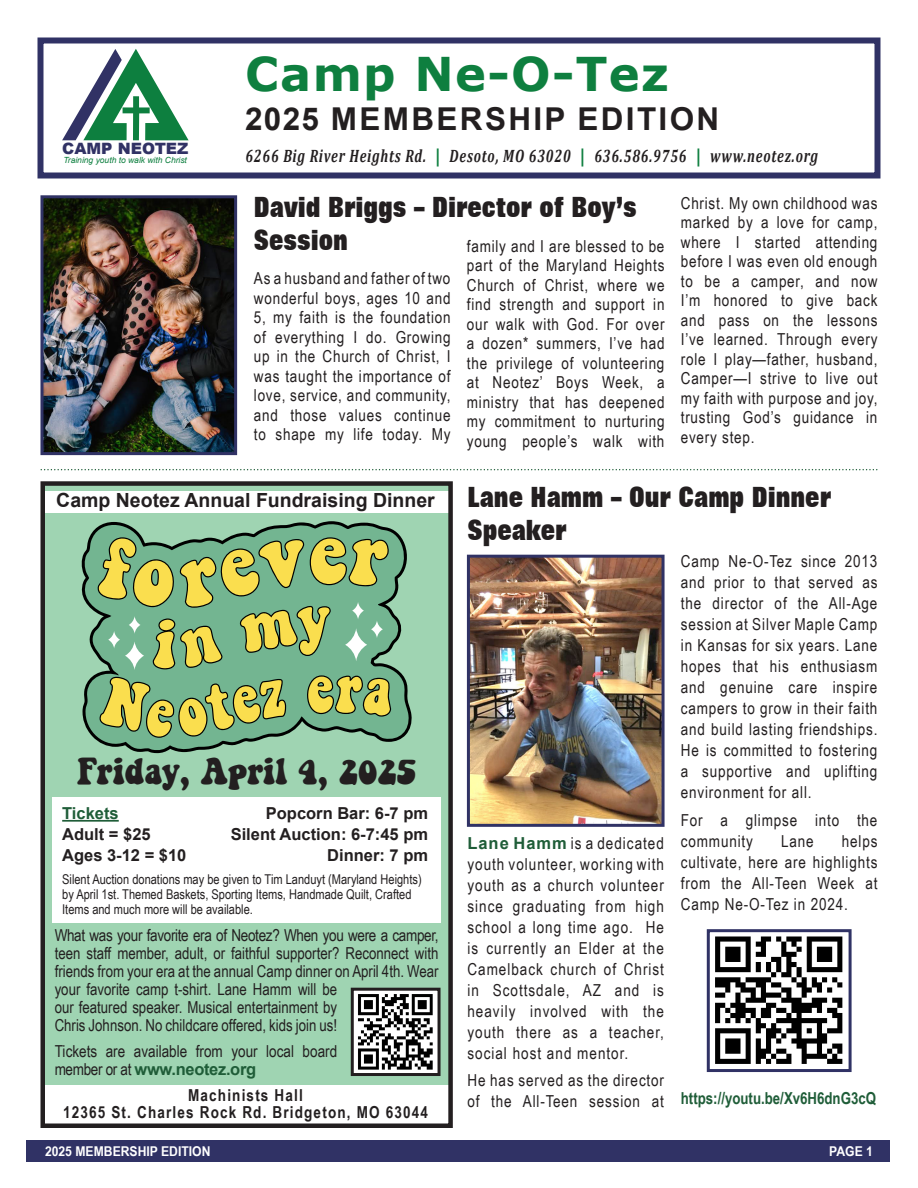
<style>
.page{position:relative;width:918px;height:1188px;background:#fff}
.page>*{position:absolute;margin:0;border:0;box-sizing:border-box;transform-origin:0 0}
.t1{font:700 46.5px "Verdana";letter-spacing:.03em;color:#0e7f3f}
.t2{font:34.5px "Keepon Truckin";color:#231f20}
.t3{font:700 31.5px "Arial";letter-spacing:.075em;color:#231f20}
.t4{font:800 28.05px/33px "Folio BT";color:#231f20;scale:.75 1}
.t5{font:700 19.5px "Arial";color:#231f20}
.t6{font:italic 700 18px "Cambria";letter-spacing:.06em;color:#231f20;scale:.75 1}
.t7{font:16.5px/19.5px "Arial Narrow";letter-spacing:.045em;color:#231f20;text-align:justify}
.t8{font:16.5px/18px "Arial Narrow";color:#231f20}
.t9{font:700 16.5px "Arial";color:#231f20}
.t10{font:700 16.5px "Arial Narrow";letter-spacing:.07em;color:#231f20}
.t11{font:700 16.5px "Arial Narrow";color:#1f5d38}
.t12{font:700 16.5px "Arial";color:#1f5d38}
.t13{font:900 15.6px "Arial";color:#313265}
.t14{font:13.5px/15px "Arial Narrow";color:#231f20}
.t15{font:700 13.5px "Arial Narrow";color:#fff;scale:1.1 1}
.t16{font:italic 8.4px "Arial";color:#0d7f3f}
.s1{font-family:"Futura PT";font-weight:800;font-style:normal;color:#0e7f3f}
.s2{font-family:"Arial";font-weight:700;color:#1f5d38}
</style>
<div class="page">
<div style="left:43px;top:484px;width:408px;height:601px;background:#9fd4b2"></div>
<div style="left:38px;top:38px;width:842px;height:140px;border:6px solid #303265"></div>
<div style="left:26px;top:1140px;width:864px;height:22px;background:#303265"></div>
<svg style="left:62px;top:49px;width:127px;height:91px"></svg>
<svg style="left:41px;top:469px;width:837px;height:1px"></svg>
<div style="left:52px;top:797px;width:389px;height:125px;background:#fff"></div>
<div style="left:35px;top:491px;width:427px;height:21px;background:#fff"></div>
<hr style="left:62px;top:820px;width:57px;height:2px;background:#1f5d38">
<svg style="left:81px;top:521px;width:329px;height:230px"></svg>
<svg style="left:97px;top:537px;width:292px;height:132px;background:#95b474"></svg>
<svg style="left:99px;top:677px;width:187px;height:61px;background:#9cb267"></svg>
<svg style="left:307px;top:675px;width:84px;height:42px;background:#a8b059"></svg>
<div style="left:40px;top:481px;width:413px;height:647px;border:4px solid #231f20"></div>
<img style="left:355px;top:992px;width:82px;height:80px">
<div style="left:351px;top:988px;width:90px;height:88px;border:3px solid #231f20"></div>
<img style="left:471px;top:559px;width:190px;height:264px">
<div style="left:467px;top:555px;width:198px;height:272px;border:3px solid #303265"></div>
<img style="left:715px;top:936px;width:128px;height:128px">
<div style="left:707px;top:929px;width:145px;height:143px;border:3px solid #303265"></div>
<img style="left:44px;top:199px;width:189px;height:252px">
<div style="left:40px;top:195px;width:197px;height:260px;border:3px solid #303265"></div>
<p class="t13" style="left:62px;top:137px;width:128px">CAMP NEOTEZ</p>
<p class="t16" style="left:63px;top:155px;width:125px">Training youth to walk with Christ</p>
<p class="t1" style="left:245px;top:42px;width:425px">Camp Ne-O-Tez</p>
<p class="t3" style="left:245px;top:97px;width:476px">2025 MEMBERSHIP EDITION</p>
<p class="t6" style="left:245px;top:143px;width:765px">6266 Big River Heights Rd. <span class="s1">|</span> Desoto, MO 63020 <span class="s1">|</span> 636.586.9756 <span class="s1">|</span> www.neotez.org</p>
<p class="t4" style="left:254px;top:190px;width:512px">David Briggs – Director of Boy’s<br>Session</p>
<p class="t7" style="left:467px;top:236px;width:199px">family and I are blessed to be part of the Maryland Heights Church of Christ, where we find strength and support in our walk with God. For over a dozen* summers, I’ve had the privilege of volunteering at Neotez’ Boys Week, a ministry that has deepened my commitment to nurturing young people’s walk with</p>
<p class="t7" style="left:254px;top:268px;width:198px">As a husband and father of two wonderful boys, ages 10 and 5, my faith is the foundation of everything I do. Growing up in the Church of Christ, I was taught the importance of love, service, and community, and those values continue to shape my life today. My</p>
<p class="t7" style="left:681px;top:193px;width:198px">Christ. My own childhood was marked by a love for camp, where I started attending before I was even old enough to be a camper, and now I’m honored to give back and pass on the lessons I’ve learned. Through every role I play—father, husband, Camper—I strive to live out my faith with purpose and joy, trusting God’s guidance in every step.</p>
<p class="t5" style="left:56px;top:487px;width:380px">Camp Neotez Annual Fundraising Dinner</p>
<p class="t2" style="left:77px;top:756px;width:341px">Friday, April 4, 2025</p>
<p class="t9" style="left:266px;top:802px;width:164px">Popcorn Bar: 6-7 pm</p>
<p class="t9" style="left:231px;top:823px;width:199px">Silent Auction: 6-7:45 pm</p>
<p class="t9" style="left:327px;top:844px;width:102px">Dinner: 7 pm</p>
<p class="t12" style="left:62px;top:802px;width:58px">Tickets</p>
<p class="t9" style="left:62px;top:823px;width:90px">Adult = $25</p>
<p class="t9" style="left:62px;top:844px;width:126px">Ages 3-12 = $10</p>
<p class="t14" style="left:62px;top:871px;width:361px">Silent Auction donations may be given to Tim Landuyt (Maryland Heights) by April 1st. Themed Baskets, Sporting Items, Handmade Quilt, Crafted<br>Items and much more will be available.</p>
<p class="t8" style="left:55px;top:926px;width:385px">What was your favorite era of Neotez? When you were a camper, teen staff member, adult, or faithful supporter? Reconnect with friends from your era at the annual Camp dinner on April 4th. Wear your favorite camp t-shirt. Lane Hamm will be<br>our featured speaker. Musical entertainment by<br>Chris Johnson. No childcare offered, kids join us!</p>
<p class="t8" style="left:55px;top:1041px;width:284px">Tickets are available from your local board member or at <span class="s2">www.neotez.org</span></p>
<p class="t10" style="left:188px;top:1083px;width:116px">Machinists Hall</p>
<p class="t10" style="left:63px;top:1099px;width:366px">12365 St. Charles Rock Rd. Bridgeton, MO 63044</p>
<p class="t4" style="left:467px;top:480px;width:486px">Lane Hamm – Our Camp Dinner<br>Speaker</p>
<p class="t7" style="left:467px;top:832px;width:198px;line-height:21px"><span class="s2">Lane Hamm</span> is a dedicated youth volunteer, working with youth as a church volunteer since graduating from high school a long time ago. He is currently an Elder at the Camelback church of Christ in Scottsdale, AZ and is heavily involved with the youth there as a teacher, social host and mentor.</p>
<p class="t7" style="left:467px;top:1069px;width:198px;line-height:21px">He has served as the director of the All-Teen session at</p>
<p class="t7" style="left:681px;top:550px;width:198px;line-height:21px">Camp Ne-O-Tez since 2013 and prior to that served as the director of the All-Age session at Silver Maple Camp in Kansas for six years. Lane hopes that his enthusiasm and genuine care inspire campers to grow in their faith and build lasting friendships.<br>He is committed to fostering a supportive and uplifting environment for all.</p>
<p class="t7" style="left:681px;top:809px;width:198px;line-height:21px">For a glimpse into the community</p>
<p class="t7" style="left:681px;top:830px;width:198px;line-height:21px;text-indent:161px">helps cultivate, here are highlights from the All-Teen Week at Camp Ne-O-Tez in 2024.</p>
<p class="t7" style="left:781px;top:831px;width:34px">Lane</p>
<p class="t11" style="left:681px;top:1086px;width:197px">https://youtu.be/Xv6H6dnG3cQ</p>
<p class="t15" style="left:45px;top:1141px;width:152px">2025 MEMBERSHIP EDITION</p>
<p class="t15" style="left:829px;top:1141px;width:41px">PAGE 1</p>
</div>
